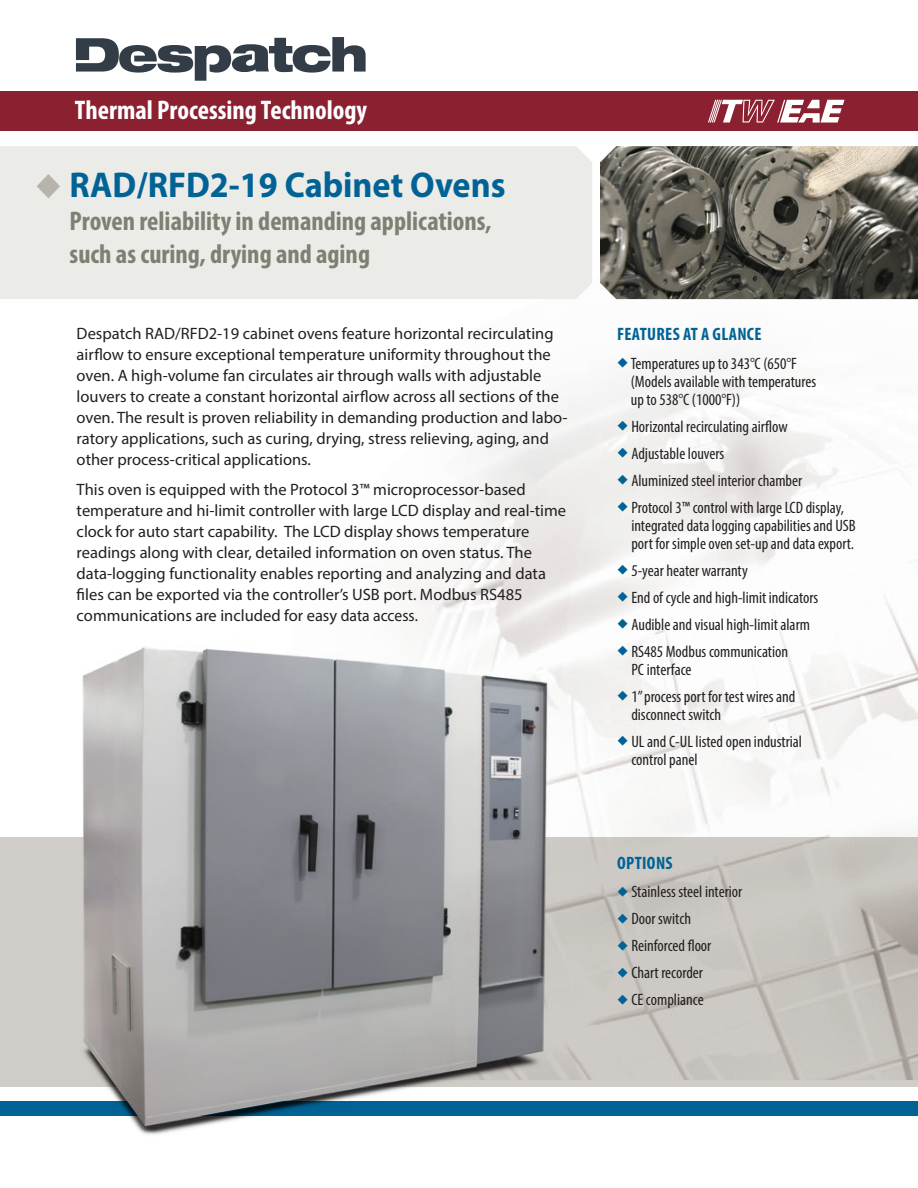
<style>
.page{position:relative;width:918px;height:1188px;background:#fff}
.page>*{position:absolute;margin:0;border:0;box-sizing:border-box;transform-origin:0 0}
.t1{font:700 36px "Myriad Pro";color:#016395;scale:.95 1}
.t2{font:700 condensed 27px/33px "Myriad Pro";color:#7f7f73}
.t3{font:700 condensed 27px "Myriad Pro";color:#fff}
.t4{font:700 condensed 18px "Myriad Pro";letter-spacing:.02em;color:#016395}
.t5{font:16.5px/21px "Myriad Pro";color:#231f20}
.t6{font:condensed 16.5px/18px "Myriad Pro";color:#231f20}
.s1{color:#b6b4ad}
.s2{color:#016395}
</style>
<div class="page">
<img style="left:408px;top:299px;width:510px;height:538px">
<div style="left:0;top:146px;width:592px;height:153px;background:#ebebe8"></div>
<div style="left:0;top:837px;width:918px;height:249px;background:#d0cdc8"></div>
<img style="left:600px;top:146px;width:318px;height:153px">
<div style="left:0;top:1101px;width:918px;height:15px;background:#016395"></div>
<svg style="left:76px;top:37px;width:290px;height:44px"></svg>
<div style="left:0;top:91px;width:918px;height:40px;background:#8b2031"></div>
<svg style="left:708px;top:100px;width:137px;height:23px"></svg>
<img style="left:62px;top:624px;width:520px;height:511px">
<img style="left:83px;top:647px;width:464px;height:479px">
<h2 class="t3" style="left:75px;top:93px;width:294px">Thermal Processing Technology</h2>
<h1 class="t1" style="left:35px;top:161px;width:497px"><span class="s1">◆</span> RAD/RFD2-19 Cabinet Ovens</h1>
<h2 class="t2" style="left:70px;top:204px;width:424px">Proven reliability in demanding applications, such as curing, drying and aging</h2>
<p class="t5" style="left:77px;top:323px;width:492px">Despatch RAD/RFD2-19 cabinet ovens feature horizontal recirculating airflow to ensure exceptional temperature uniformity throughout the oven. A high-volume fan circulates air through walls with adjustable louvers to create a constant horizontal airflow across all sections of the oven. The result is proven reliability in demanding production and labo&shy;ratory applications, such as curing, drying, stress relieving, aging, and other process-critical applications.</p>
<p class="t5" style="left:77px;top:479px;width:491px">This oven is equipped with the Protocol 3™ microprocessor-based temperature and hi-limit controller with large LCD display and real-time clock for auto start capability. The LCD display shows temperature readings along with clear, detailed information on oven status. The data-logging functionality enables reporting and analyzing and data files can be exported via the controller’s USB port. Modbus RS485 communications are included for easy data access.</p>
<p class="t4" style="left:617px;top:323px;width:146px">FEATURES AT A GLANCE</p>
<p class="t6" style="left:631px;top:354px;width:187px;text-indent:-14px"><span class="s2">◆</span> Temperatures up to 343°C (650°F (Models available with temperatures up to 538°C (1000°F))</p>
<p class="t6" style="left:617px;top:417px;width:172px"><span class="s2">◆</span> Horizontal recirculating airflow</p>
<p class="t6" style="left:617px;top:444px;width:109px"><span class="s2">◆</span> Adjustable louvers</p>
<p class="t6" style="left:617px;top:471px;width:187px"><span class="s2">◆</span> Aluminized steel interior chamber</p>
<p class="t6" style="left:631px;top:498px;width:226px;text-indent:-14px"><span class="s2">◆</span> Protocol 3™ control with large LCD display, integrated data logging capabilities and USB port for simple oven set-up and data export.</p>
<p class="t6" style="left:617px;top:561px;width:132px"><span class="s2">◆</span> 5-year heater warranty</p>
<p class="t6" style="left:617px;top:588px;width:203px"><span class="s2">◆</span> End of cycle and high-limit indicators</p>
<p class="t6" style="left:617px;top:615px;width:195px"><span class="s2">◆</span> Audible and visual high-limit alarm</p>
<p class="t6" style="left:631px;top:642px;width:158px;text-indent:-14px"><span class="s2">◆</span> RS485 Modbus communication<br>PC interface</p>
<p class="t6" style="left:631px;top:687px;width:165px;text-indent:-14px"><span class="s2">◆</span> 1” process port for test wires and disconnect switch</p>
<p class="t6" style="left:631px;top:732px;width:172px;text-indent:-14px"><span class="s2">◆</span> UL and C-UL listed open industrial control panel</p>
<p class="t4" style="left:617px;top:851px;width:57px">OPTIONS</p>
<p class="t6" style="left:617px;top:883px;width:127px"><span class="s2">◆</span> Stainless steel interior</p>
<p class="t6" style="left:617px;top:910px;width:76px"><span class="s2">◆</span> Door switch</p>
<p class="t6" style="left:617px;top:937px;width:96px"><span class="s2">◆</span> Reinforced floor</p>
<p class="t6" style="left:617px;top:964px;width:88px"><span class="s2">◆</span> Chart recorder</p>
<p class="t6" style="left:617px;top:991px;width:88px"><span class="s2">◆</span> CE compliance</p>
</div>
